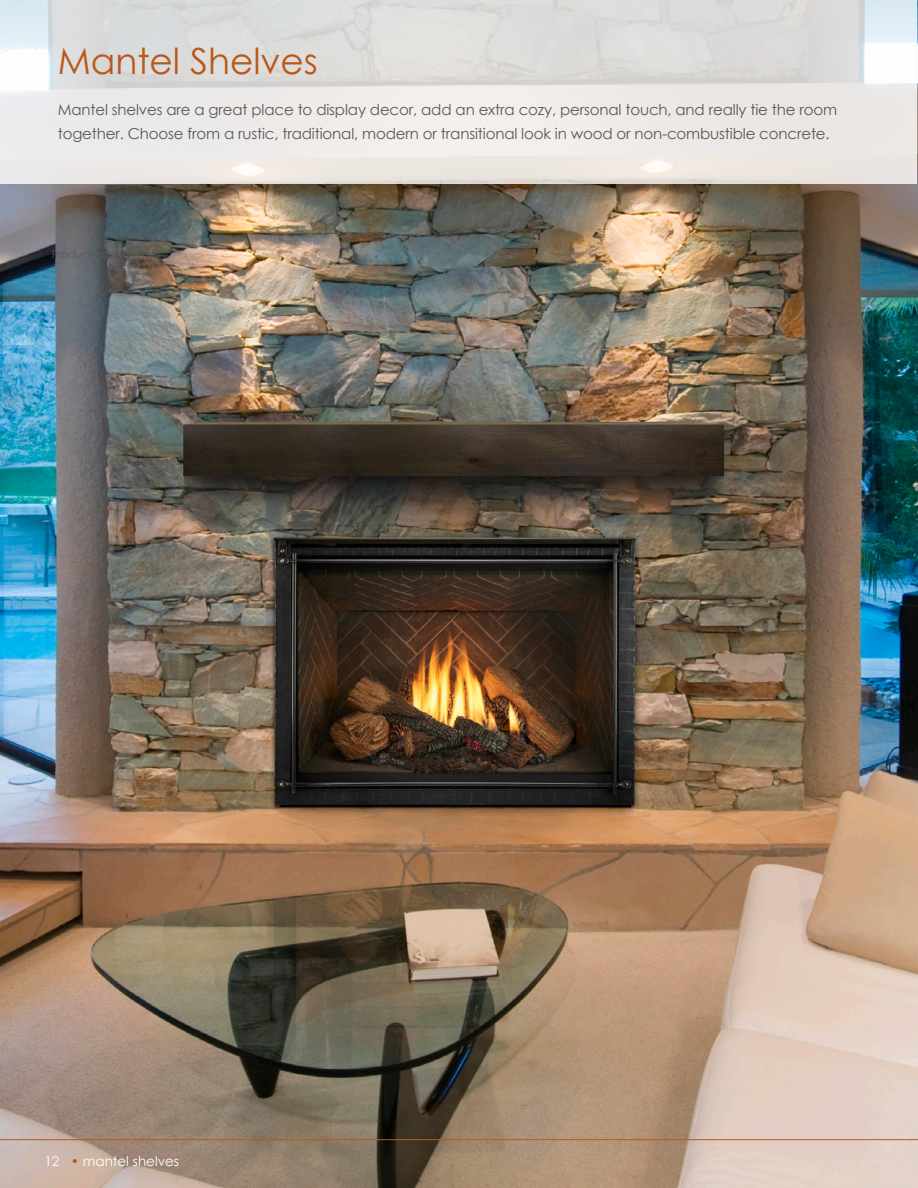
<style>
.page{position:relative;width:918px;height:1188px;background:#fff}
.page>*{position:absolute;margin:0;border:0;box-sizing:border-box;transform-origin:0 0}
.t1{font:36px "Century Gothic";color:#ba5818}
.Header_Description{font:15px/24px "Century Gothic";letter-spacing:-.01em;color:#57585a}
.t2{font:13.5px "Century Gothic";color:#fff}
.s1{color:#ba5818}
</style>
<div class="page">
<img style="left:0;top:184px;width:917px;height:1004px">
<svg style="left:0;top:0;width:917px;height:184px;background:#e5e3e2"></svg>
<hr style="left:0;top:1139px;width:918px;height:1px;background:#ba5818">
<p class="t1" style="left:58px;top:36px;width:262px">Mantel Shelves</p>
<p class="Header_Description" style="left:58px;top:97px;width:781px">Mantel shelves are a great place to display decor, add an extra cozy, personal touch, and really tie the room together. Choose from a rustic, traditional, modern or transitional look in wood or non-combustible concrete.</p>
<p class="t2" style="left:44px;top:1151px;width:16px">12</p>
<p class="t2" style="left:71px;top:1151px;width:110px"><span class="s1">•</span> mantel shelves</p>
</div>
